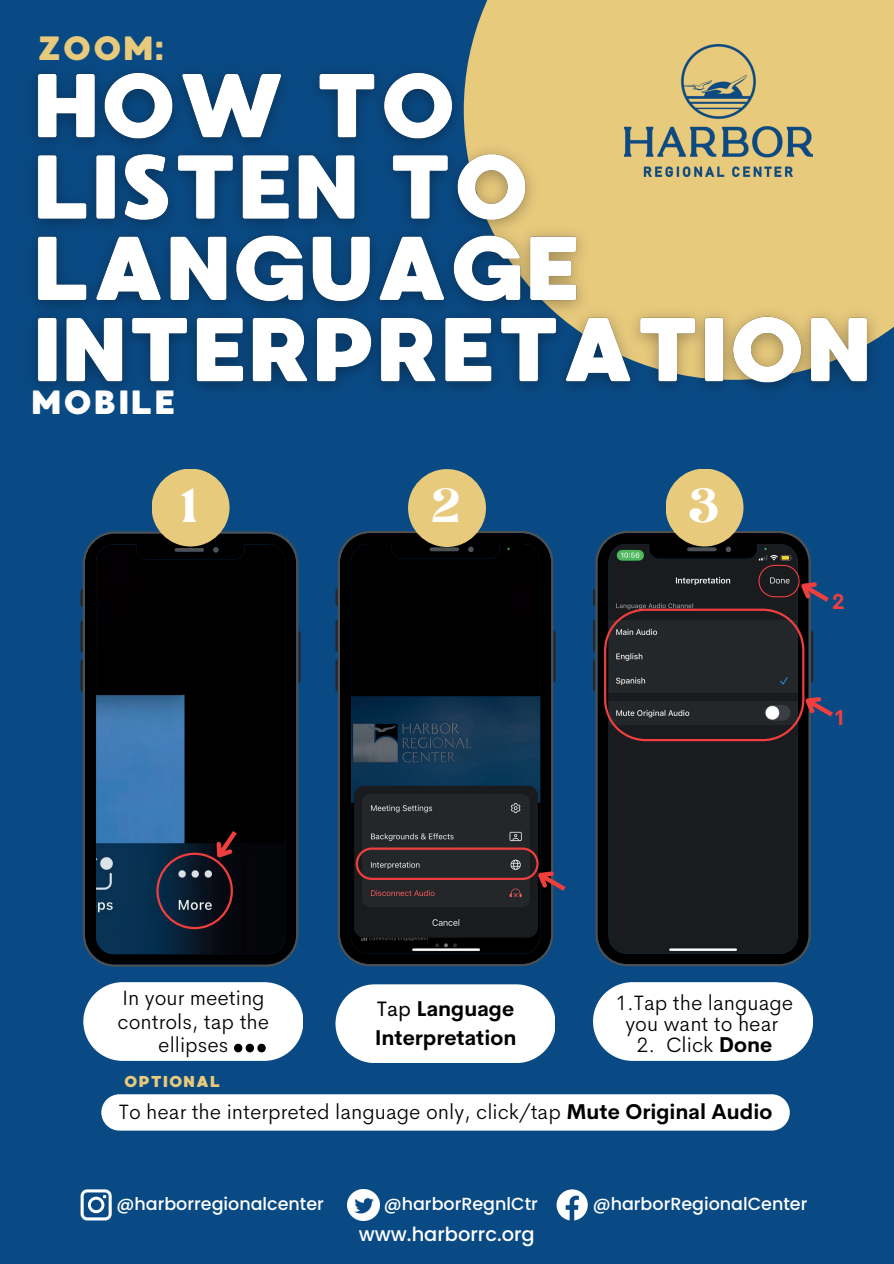
<style>
.page{position:relative;width:894px;height:1264px;background:#fff}
.page>*{position:absolute;margin:0;border:0;box-sizing:border-box;transform-origin:0 0}
.t1{font:38.1px "Brasika Display";color:#fff}
.t2{font:33.6px "MADE Waffle Soft";letter-spacing:.065em;color:#fff}
.t3{font:33.6px "MADE Waffle Soft";color:#e8ca7d}
.t4{font:700 21.15px "Cerebri Sans";color:#ee3f3e}
.t5{font:300 21px/23.7px "Cerebri Sans";color:#000;text-align:center}
.t6{font:700 21px/29.2px "Cerebri Sans";color:#000}
.t7{font:500 19.35px "Poppins";color:#fff}
.t8{font:500 17.55px "Poppins";color:#fff}
.t9{font:15.75px "MADE Waffle Soft";letter-spacing:.07em;color:#e8ca7d}
.s1{font-weight:400}
.s2{font-weight:700}
</style>
<div class="page">
<div style="left:0;top:0;width:893px;height:1263px;background:#0a4a84"></div>
<svg style="left:593px;top:982px;width:219px;height:78px;background:#edf1f6"></svg>
<svg style="left:335px;top:984px;width:220px;height:79px;background:#eaeff4"></svg>
<div style="left:463px;top:0;width:430px;height:380px;background:#e8ca7d"></div>
<svg style="left:80px;top:589px;width:3px;height:18px"></svg>
<svg style="left:80px;top:620px;width:3px;height:32px"></svg>
<svg style="left:80px;top:659px;width:3px;height:33px"></svg>
<svg style="left:298px;top:631px;width:2px;height:52px"></svg>
<svg style="left:83px;top:531px;width:215px;height:435px;background:#0d1a27"></svg>
<svg style="left:335px;top:588px;width:3px;height:18px"></svg>
<svg style="left:335px;top:619px;width:3px;height:33px"></svg>
<svg style="left:335px;top:659px;width:3px;height:32px"></svg>
<svg style="left:553px;top:630px;width:2px;height:52px"></svg>
<svg style="left:338px;top:531px;width:215px;height:435px;background:#10181f"></svg>
<svg style="left:593px;top:588px;width:2px;height:18px"></svg>
<svg style="left:593px;top:620px;width:2px;height:32px"></svg>
<svg style="left:593px;top:659px;width:2px;height:32px"></svg>
<svg style="left:595px;top:531px;width:215px;height:435px;background:#171a1d"></svg>
<div style="left:151px;top:468px;width:78px;height:78px;background:#e8ca7d;border-radius:50%"></div>
<div style="left:408px;top:469px;width:78px;height:78px;background:#e8ca7d;border-radius:50%"></div>
<div style="left:665px;top:468px;width:78px;height:78px;background:#e8ca7d;border-radius:50%"></div>
<svg style="left:83px;top:982px;width:220px;height:78px;background:#e9eef2"></svg>
<div style="left:101px;top:1094px;width:688px;height:36px;background:#fff"></div>
<svg style="left:156px;top:826px;width:85px;height:103px;background:#232332"></svg>
<svg style="left:355px;top:847px;width:211px;height:48px;background:#3b2c31"></svg>
<svg style="left:604px;top:565px;width:229px;height:176px;background:#2a2930"></svg>
<img style="left:33px;top:51px;width:857px;height:339px">
<svg style="left:556px;top:1189px;width:31px;height:31px"></svg>
<svg style="left:81px;top:1189px;width:31px;height:31px"></svg>
<img style="left:347px;top:1189px;width:32px;height:31px">
<img style="left:624px;top:45px;width:187px;height:131px">
<h2 class="t3" style="left:38px;top:28px;width:128px">ZOOM:</h2>
<h2 class="t2" style="left:31px;top:381px;width:145px">MOBILE</h2>
<h1 class="t1" style="left:180px;top:476px;width:19px">1</h1>
<h1 class="t1" style="left:430px;top:477px;width:32px">2</h1>
<h1 class="t1" style="left:687px;top:476px;width:32px">3</h1>
<p class="t4" style="left:831px;top:584px;width:14px">2</p>
<p class="t4" style="left:833px;top:700px;width:14px">1</p>
<p class="t5" style="left:117px;top:984px;width:153px">In your meeting controls, tap the ellipses</p>
<p class="t6" style="left:374px;top:992px;width:143px"><span class="s1">Tap</span> Language<br>Interpretation</p>
<p class="t5" style="left:615px;top:989px;width:179px;line-height:21.3px">1.Tap the language you want to hear</p>
<p class="t5" style="left:636px;top:1031px;width:137px">2. Click <span class="s2">Done</span></p>
<p class="t9" style="left:124px;top:1071px;width:97px">OPTIONAL</p>
<p class="t5" style="left:119px;top:1098px;width:654px">To hear the interpreted language only, click/tap <span class="s2">Mute Original Audio</span></p>
<p class="t8" style="left:116px;top:1193px;width:209px">@harborregionalcenter</p>
<p class="t8" style="left:383px;top:1193px;width:156px">@harborRegnlCtr</p>
<p class="t8" style="left:592px;top:1193px;width:216px">@harborRegionalCenter</p>
<p class="t7" style="left:359px;top:1222px;width:177px">www.harborrc.org</p>
</div>
